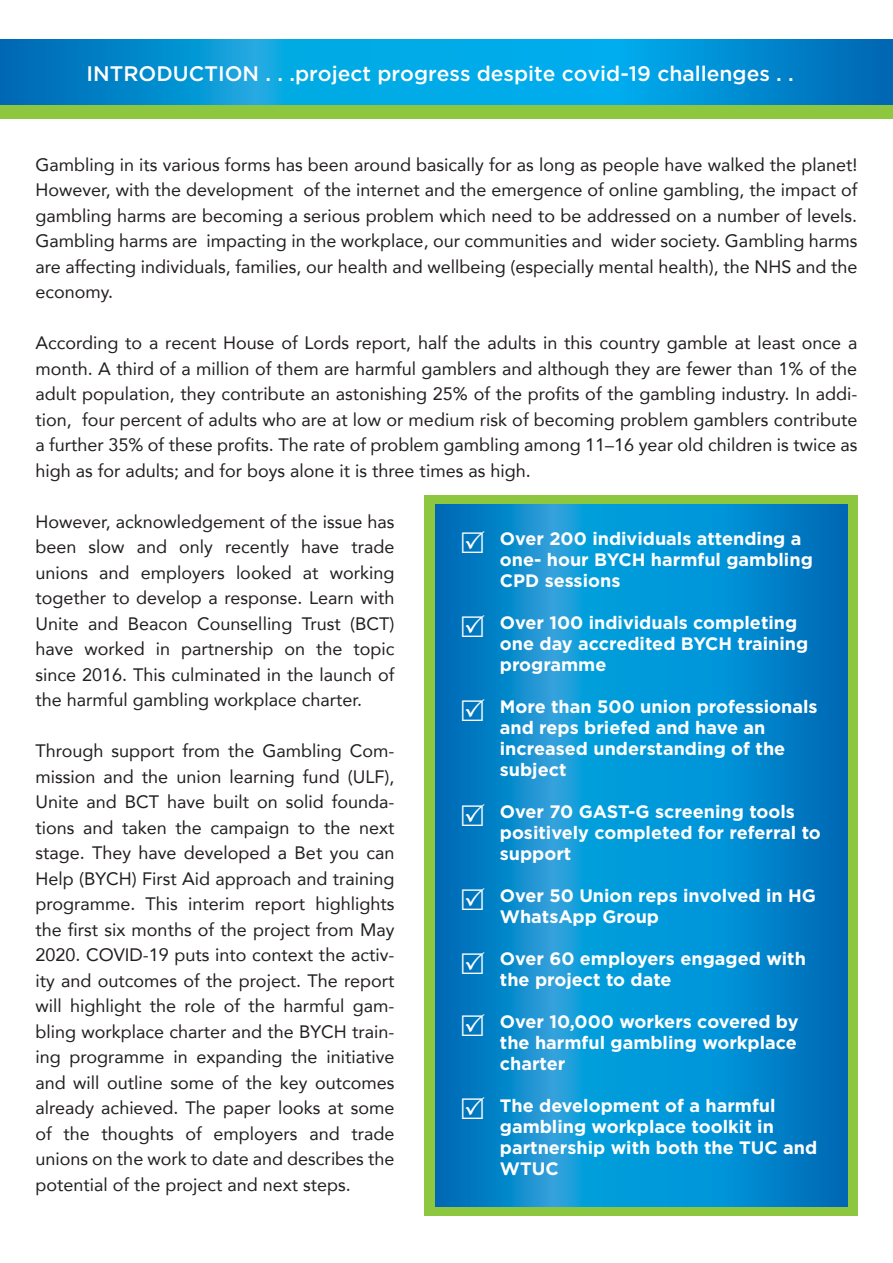
<style>
.page{position:relative;width:893px;height:1263px;background:#fff}
.page>*{position:absolute;margin:0;border:0;box-sizing:border-box;transform-origin:0 0}
.t1{font:500 21px "Gotham HTF";color:#fff}
.t2{font:18px/25.5px "Avenir";color:#231f20;text-align:justify}
.t3{font:700 18px/21px "Gotham HTF";color:#fff}
</style>
<div class="page">
<div style="left:424px;top:495px;width:434px;height:721px;background:#8dc63f"></div>
<svg style="left:1px;top:40px;width:891px;height:65px;background:#0296d7"></svg>
<div style="left:0;top:105px;width:893px;height:14px;background:#8dc63f"></div>
<svg style="left:435px;top:504px;width:412px;height:702px;background:#058bce"></svg>
<svg style="left:462px;top:530px;width:22px;height:23px"></svg>
<svg style="left:462px;top:615px;width:22px;height:22px"></svg>
<svg style="left:462px;top:699px;width:22px;height:22px"></svg>
<svg style="left:462px;top:803px;width:22px;height:23px"></svg>
<svg style="left:462px;top:888px;width:22px;height:22px"></svg>
<svg style="left:462px;top:951px;width:22px;height:22px"></svg>
<svg style="left:462px;top:1013px;width:22px;height:23px"></svg>
<svg style="left:462px;top:1097px;width:22px;height:22px"></svg>
<p class="t1" style="left:87px;top:61px;width:709px">INTRODUCTION . . .project progress despite covid-19 challenges . .</p>
<p class="t2" style="left:35px;top:151px;width:824px">Gambling in its various forms has been around basically for as long as people have walked the planet!<br>However, with the development of the internet and the emergence of online gambling, the impact of gambling harms are becoming a serious problem which need to be addressed on a number of levels.<br>Gambling harms are impacting in the workplace, our communities and wider society. Gambling harms are affecting individuals, families, our health and wellbeing (especially mental health), the NHS and the economy.</p>
<p class="t2" style="left:35px;top:330px;width:824px">According to a recent House of Lords report, half the adults in this country gamble at least once a month. A third of a million of them are harmful gamblers and although they are fewer than 1% of the adult population, they contribute an astonishing 25% of the profits of the gambling industry. In addi&shy;tion, four percent of adults who are at low or medium risk of becoming problem gamblers contribute a further 35% of these profits. The rate of problem gambling among 11–16 year old children is twice as high as for adults; and for boys alone it is three times as high.</p>
<p class="t2" style="left:35px;top:508px;width:361px">However, acknowledgement of the issue has been slow and only recently have trade unions and employers looked at working together to develop a response. Learn with Unite and Beacon Counselling Trust (BCT) have worked in partnership on the topic since 2016. This culminated in the launch of the harmful gambling workplace charter.</p>
<p class="t2" style="left:35px;top:738px;width:361px">Through support from the Gambling Com&shy;mission and the union learning fund (ULF), Unite and BCT have built on solid founda&shy;tions and taken the campaign to the next stage. They have developed a Bet you can Help (BYCH) First Aid approach and training programme. This interim report highlights the first six months of the project from May 2020. COVID-19 puts into context the activ&shy;ity and outcomes of the project. The report will highlight the role of the harmful gam&shy;bling workplace charter and the BYCH train&shy;ing programme in expanding the initiative and will outline some of the key outcomes already achieved. The paper looks at some of the thoughts of employers and trade unions on the work to date and describes the potential of the project and next steps.</p>
<p class="t3" style="left:500px;top:528px;width:314px">Over 200 individuals attending a one- hour BYCH harmful gambling<br>CPD sessions</p>
<p class="t3" style="left:500px;top:612px;width:310px">Over 100 individuals completing one day accredited BYCH training programme</p>
<p class="t3" style="left:500px;top:696px;width:319px">More than 500 union professionals and reps briefed and have an increased understanding of the subject</p>
<p class="t3" style="left:500px;top:801px;width:323px">Over 70 GAST-G screening tools positively completed for referral to support</p>
<p class="t3" style="left:500px;top:885px;width:318px">Over 50 Union reps involved in HG<br>WhatsApp Group</p>
<p class="t3" style="left:500px;top:948px;width:308px">Over 60 employers engaged with the project to date</p>
<p class="t3" style="left:500px;top:1011px;width:300px;text-align:justify">Over 10,000 workers covered by the harmful gambling workplace charter</p>
<p class="t3" style="left:500px;top:1095px;width:319px">The development of a harmful gambling workplace toolkit in partnership with both the TUC and<br>WTUC</p>
</div>
